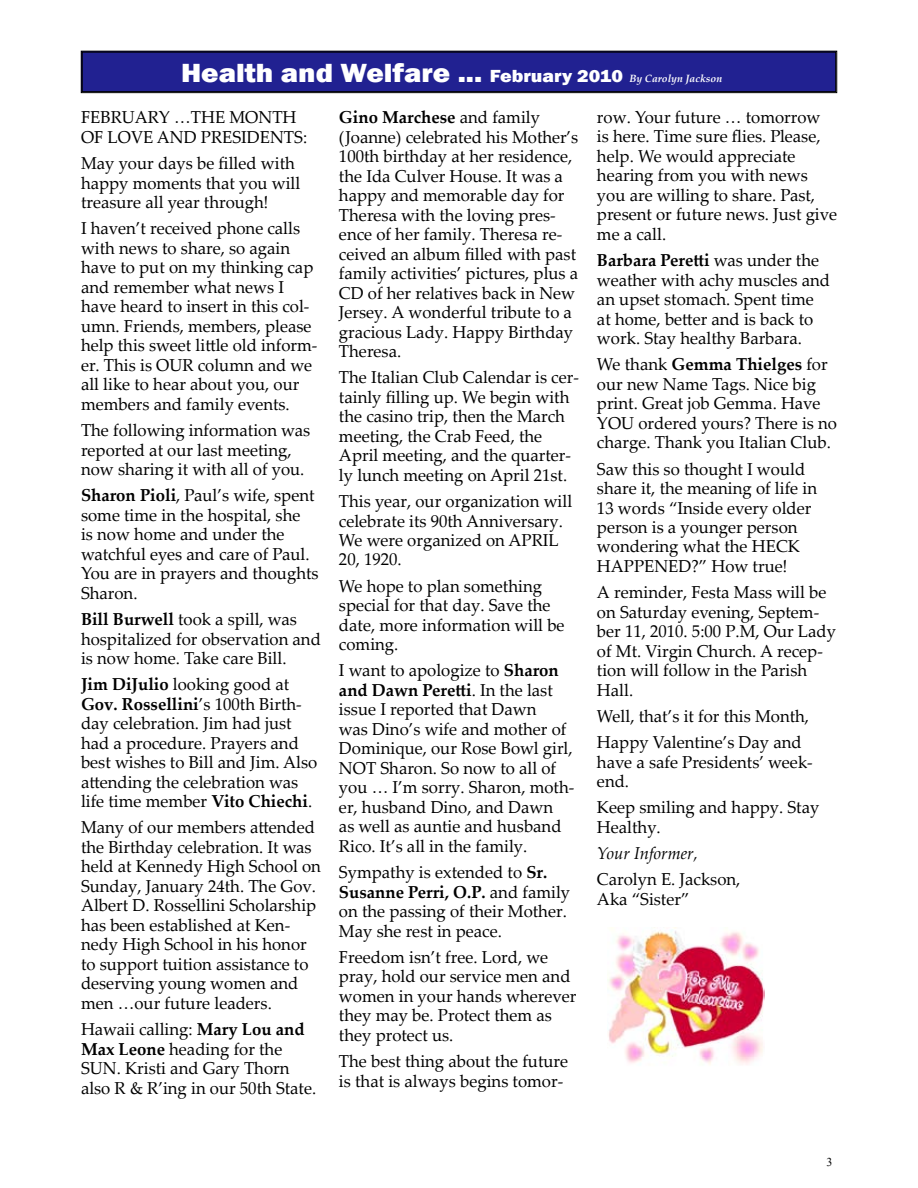
<style>
.page{position:relative;width:918px;height:1188px;background:#fff}
.page>*{position:absolute;margin:0;border:0;box-sizing:border-box;transform-origin:0 0}
.t1{font:800 27px "Franklin Gothic";color:#fff;scale:1.1 1}
.t2{font:17.25px/19.5px "Palatino Linotype";color:#000}
.t3{font:italic 17.25px "Palatino Linotype";color:#000}
.t4{font:12px "Times New Roman";color:#000}
.s1{font-size:18px}
.s2{font-family:"Palatino Linotype";font-weight:700;font-style:italic;font-size:10.5px}
.s3{font-weight:700}
</style>
<div class="page">
<div style="left:81px;top:51px;width:756px;height:42px;background:#212191"></div>
<div style="left:82px;top:52px;width:754px;height:40px;border:1px solid #000"></div>
<img style="left:608px;top:927px;width:156px;height:138px">
<h1 class="t1" style="left:181px;top:55px;width:494px">Health and Welfare ... <span class="s1">February 2010</span> <span class="s2">By Carolyn Jackson</span></h1>
<p class="t2" style="left:81px;top:107px;width:228px">FEBRUARY …THE MONTH<br>OF LOVE AND PRESIDENTS:</p>
<p class="t2" style="left:81px;top:153px;width:221px">May your days be filled with happy moments that you will treasure all year through!</p>
<p class="t2" style="left:81px;top:218px;width:238px">I haven’t received phone calls with news to share, so again have to put on my thinking cap and remember what news I have heard to insert in this col&shy;umn. Friends, members, please help this sweet little old inform&shy;er. This is OUR column and we all like to hear about you, our members and family events.</p>
<p class="t2" style="left:81px;top:420px;width:231px">The following information was reported at our last meeting, now sharing it with all of you.</p>
<p class="t2" style="left:81px;top:485px;width:239px"><span class="s3">Sharon Pioli</span>, Paul’s wife, spent some time in the hospital, she<br>is now home and under the watchful eyes and care of Paul.<br>You are in prayers and thoughts<br>Sharon.</p>
<p class="t2" style="left:81px;top:609px;width:241px"><span class="s3">Bill Burwell</span> took a spill, was hospitalized for observation and is now home. Take care Bill.</p>
<p class="t2" style="left:81px;top:674px;width:238px"><span class="s3">Jim DiJulio</span> looking good at<br><span class="s3">Gov. Rossellini</span>’s 100th Birth&shy;day celebration. Jim had just had a procedure. Prayers and best wishes to Bill and Jim. Also attending the celebration was life time member <span class="s3">Vito Chiechi</span>.</p>
<p class="t2" style="left:81px;top:817px;width:241px">Many of our members attended the Birthday celebration. It was held at Kennedy High School on<br>Sunday, January 24th. The Gov.<br>Albert D. Rossellini Scholarship has been established at Ken&shy;nedy High School in his honor to support tuition assistance to deserving young women and men …our future leaders.</p>
<p class="t2" style="left:81px;top:1019px;width:237px">Hawaii calling: <span class="s3">Mary Lou and<br>Max Leone</span> heading for the<br>SUN. Kristi and Gary Thorn also R &amp; R’ing in our 50th State.</p>
<p class="t2" style="left:597px;top:107px;width:242px">row. Your future … tomorrow<br>is here. Time sure flies. Please, help. We would appreciate hearing from you with news you are willing to share. Past, present or future news. Just give me a call.</p>
<p class="t2" style="left:597px;top:250px;width:235px"><span class="s3">Barbara Peretti</span> was under the weather with achy muscles and an upset stomach. Spent time at home, better and is back to work. Stay healthy Barbara.</p>
<p class="t2" style="left:597px;top:354px;width:242px">We thank <span class="s3">Gemma Thielges</span> for our new Name Tags. Nice big print. Great job Gemma. Have<br>YOU ordered yours? There is no charge. Thank you Italian Club.</p>
<p class="t2" style="left:597px;top:458px;width:222px">Saw this so thought I would share it, the meaning of life in<br>13 words “Inside every older person is a younger person wondering what the HECK<br>HAPPENED?” How true!</p>
<p class="t2" style="left:597px;top:582px;width:241px">A reminder, Festa Mass will be on Saturday evening, Septem&shy;ber 11, 2010. 5:00 P.M, Our Lady of Mt. Virgin Church. A recep&shy;tion will follow in the Parish<br>Hall.</p>
<p class="t2" style="left:597px;top:702px;width:214px;line-height:26.2px">Well, that’s it for this Month,<br>Happy Valentine’s Day and</p>
<p class="t2" style="left:597px;top:751px;width:217px">have a safe Presidents’ week&shy;end.</p>
<p class="t2" style="left:597px;top:797px;width:224px">Keep smiling and happy. Stay<br>Healthy.</p>
<p class="t3" style="left:597px;top:841px;width:102px">Your Informer,</p>
<p class="t2" style="left:597px;top:869px;width:145px">Carolyn E. Jackson,<br>Aka “Sister”</p>
<p class="t2" style="left:339px;top:107px;width:241px"><span class="s3">Gino Marchese</span> and family (Joanne) celebrated his Mother’s<br>100th birthday at her residence, the Ida Culver House. It was a happy and memorable day for<br>Theresa with the loving pres&shy;ence of her family. Theresa re&shy;ceived an album filled with past family activities’ pictures, plus a<br>CD of her relatives back in New<br>Jersey. A wonderful tribute to a gracious Lady. Happy Birthday<br>Theresa.</p>
<p class="t2" style="left:339px;top:367px;width:241px">The Italian Club Calendar is cer&shy;tainly filling up. We begin with the casino trip, then the March meeting, the Crab Feed, the<br>April meeting, and the quarter&shy;ly lunch meeting on April 21st.</p>
<p class="t2" style="left:339px;top:491px;width:235px">This year, our organization will celebrate its 90th Anniversary.<br>We were organized on APRIL<br>20, 1920.</p>
<p class="t2" style="left:339px;top:575px;width:227px">We hope to plan something special for that day. Save the date, more information will be coming.</p>
<p class="t2" style="left:339px;top:660px;width:237px">I want to apologize to <span class="s3">Sharon and Dawn Peretti</span>. In the last issue I reported that Dawn<br>was Dino’s wife and mother of<br>Dominique, our Rose Bowl girl,<br>NOT Sharon. So now to all of you … I’m sorry. Sharon, moth&shy;er, husband Dino, and Dawn<br>as well as auntie and husband<br>Rico. It’s all in the family.</p>
<p class="t2" style="left:339px;top:862px;width:233px">Sympathy is extended to <span class="s3">Sr.<br>Susanne Perri, O.P.</span> and family on the passing of their Mother.<br>May she rest in peace.</p>
<p class="t2" style="left:339px;top:947px;width:239px">Freedom isn’t free. Lord, we pray, hold our service men and women in your hands wherever they may be. Protect them as they protect us.</p>
<p class="t2" style="left:339px;top:1051px;width:231px">The best thing about the future is that is always begins tomor-</p>
<p class="t4" style="left:826px;top:1154px;width:7px">3</p>
</div>
